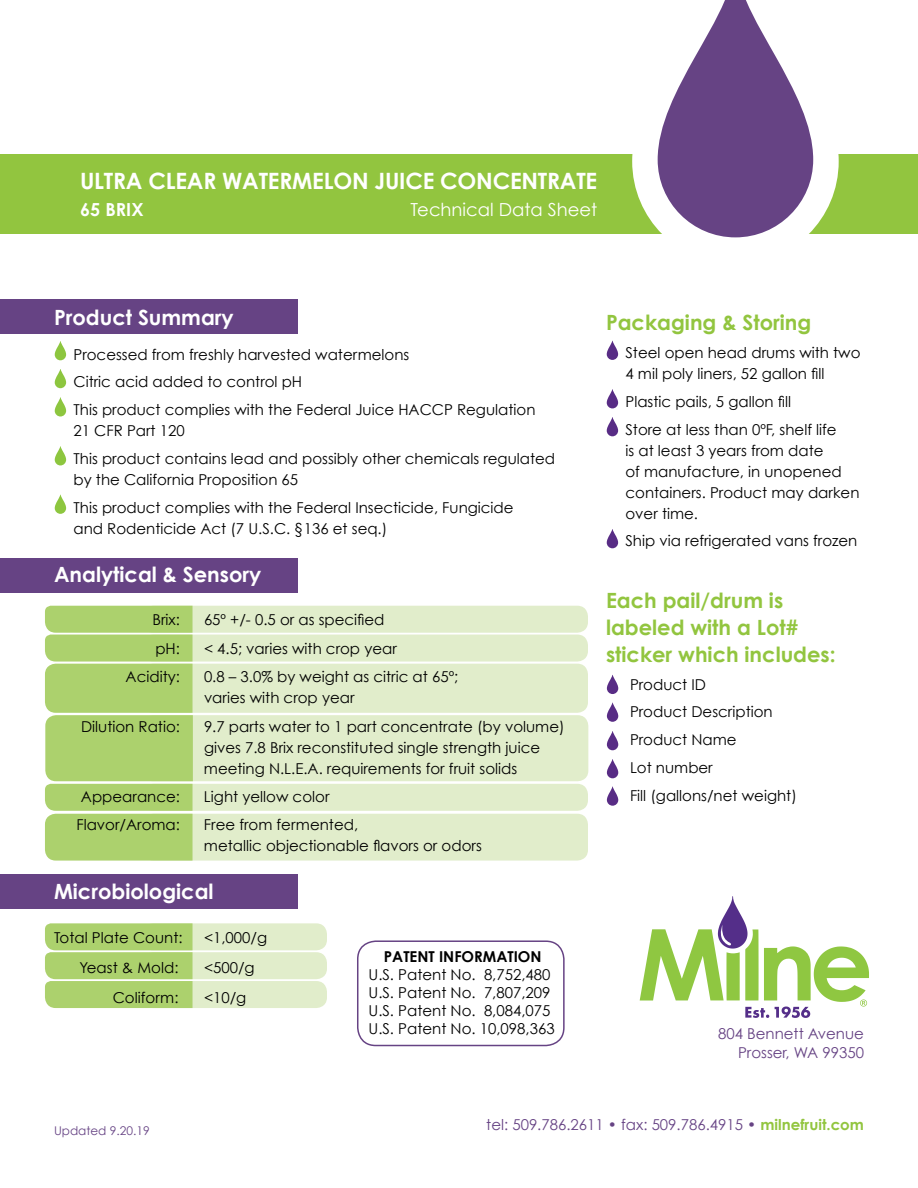
<style>
.page{position:relative;width:918px;height:1188px;background:#fff}
.page>*{position:absolute;margin:0;border:0;box-sizing:border-box;transform-origin:0 0}
.t1{font:700 22.5px "Century Gothic";letter-spacing:-.01em;color:#fff}
.t2{font:700 21px/27px "Century Gothic";color:#92c53f}
.t3{font:700 21px "Century Gothic";color:#fff}
.t4{font:18px "Century Gothic";color:#fff}
.t5{font:700 18px "Century Gothic";color:#fff}
.t6{font:15px/27.8px "Century Gothic";color:#000}
.t7{font:15px/19.5px "Century Gothic";color:#664384;text-align:right}
.t8{font:700 15px "Century Gothic";color:#000}
.t9{font:12px "Century Gothic";color:#664384}
.s1{font-weight:700;color:#92c53f}
</style>
<div class="page">
<div style="left:142px;top:923px;width:185px;height:27px;background:#e1edcb;border-radius:11px"></div>
<div style="left:142px;top:952px;width:185px;height:27px;background:#e1edcb;border-radius:11px"></div>
<div style="left:142px;top:981px;width:185px;height:27px;background:#e1edcb;border-radius:11px"></div>
<svg style="left:45px;top:923px;width:148px;height:85px;background:#b0d375"></svg>
<div style="left:142px;top:606px;width:446px;height:27px;background:#e1edcb;border-radius:11px"></div>
<div style="left:142px;top:664px;width:446px;height:49px;background:#e1edcb;border-radius:11px"></div>
<div style="left:143px;top:715px;width:445px;height:66px;background:#e1edcb;border-radius:11px"></div>
<div style="left:142px;top:635px;width:446px;height:27px;background:#e1edcb;border-radius:11px"></div>
<div style="left:142px;top:784px;width:446px;height:27px;background:#e1edcb;border-radius:11px"></div>
<div style="left:142px;top:814px;width:446px;height:47px;background:#e1edcb;border-radius:11px"></div>
<svg style="left:45px;top:606px;width:148px;height:255px;background:#b0d375"></svg>
<div style="left:0;top:874px;width:297px;height:35px;background:#664384"></div>
<div style="left:0;top:299px;width:297px;height:35px;background:#664384"></div>
<div style="left:0;top:559px;width:297px;height:34px;background:#664384"></div>
<div style="left:0;top:154px;width:918px;height:79px;background:#92c53f"></div>
<svg style="left:640px;top:896px;width:229px;height:122px"></svg>
<svg style="left:632px;top:153px;width:207px;height:85px;fill:#fff"></svg>
<svg style="left:658px;top:0;width:155px;height:237px"></svg>
<svg style="left:55px;top:341px;width:11px;height:19px"></svg>
<svg style="left:55px;top:369px;width:11px;height:19px"></svg>
<svg style="left:55px;top:397px;width:11px;height:19px"></svg>
<svg style="left:55px;top:446px;width:11px;height:19px"></svg>
<svg style="left:55px;top:495px;width:11px;height:19px"></svg>
<svg style="left:607px;top:341px;width:11px;height:19px"></svg>
<svg style="left:607px;top:389px;width:11px;height:19px"></svg>
<svg style="left:607px;top:417px;width:11px;height:19px"></svg>
<svg style="left:607px;top:529px;width:11px;height:19px"></svg>
<svg style="left:607px;top:675px;width:11px;height:19px"></svg>
<svg style="left:607px;top:703px;width:11px;height:19px"></svg>
<svg style="left:607px;top:731px;width:11px;height:19px"></svg>
<svg style="left:607px;top:759px;width:11px;height:19px"></svg>
<svg style="left:607px;top:787px;width:11px;height:19px"></svg>
<div style="left:357px;top:940px;width:208px;height:106px;border:2px solid #664384;border-radius:18px"></div>
<h1 class="t1" style="left:80px;top:167px;width:519px">ULTRA CLEAR WATERMELON JUICE CONCENTRATE</h1>
<p class="t5" style="left:80px;top:198px;width:65px">65 BRIX</p>
<p class="t4" style="left:411px;top:198px;width:188px">Technical Data Sheet</p>
<h2 class="t3" style="left:54px;top:304px;width:181px">Product Summary</h2>
<p class="t6" style="left:74px;top:340px;width:463px">Processed from freshly harvested watermelons<br>Citric acid added to control pH<br>This product complies with the Federal Juice HACCP Regulation</p>
<p class="t6" style="left:74px;top:417px;width:483px">21 CFR Part 120<br>This product contains lead and possibly other chemicals regulated</p>
<p class="t6" style="left:74px;top:465px;width:442px">by the California Proposition 65<br>This product complies with the Federal Insecticide, Fungicide</p>
<p class="t6" style="left:74px;top:514px;width:315px">and Rodenticide Act (7 U.S.C. §136 et seq.)</p>
<h2 class="t3" style="left:54px;top:561px;width:209px">Analytical &amp; Sensory</h2>
<p class="t6" style="left:153px;top:606px;width:29px">Brix:</p>
<p class="t6" style="left:204px;top:606px;width:182px">65º +/- 0.5 or as specified</p>
<p class="t6" style="left:155px;top:634px;width:26px">pH:</p>
<p class="t6" style="left:204px;top:634px;width:194px">&lt; 4.5; varies with crop year</p>
<p class="t6" style="left:126px;top:663px;width:56px">Acidity:</p>
<p class="t6" style="left:204px;top:666px;width:256px;line-height:21px">0.8 – 3.0% by weight as citric at 65º; varies with crop year</p>
<p class="t6" style="left:81px;top:712px;width:100px">Dilution Ratio:</p>
<p class="t6" style="left:204px;top:715px;width:362px;line-height:21px">9.7 parts water to 1 part concentrate (by volume) gives 7.8 Brix reconstituted single strength juice meeting N.L.E.A. requirements for fruit solids</p>
<p class="t6" style="left:81px;top:782px;width:101px">Appearance:</p>
<p class="t6" style="left:204px;top:782px;width:127px">Light yellow color</p>
<p class="t6" style="left:76px;top:811px;width:105px">Flavor/Aroma:</p>
<p class="t6" style="left:204px;top:814px;width:279px;line-height:21px">Free from fermented,<br>metallic objectionable flavors or odors</p>
<h2 class="t3" style="left:54px;top:879px;width:161px">Microbiological</h2>
<p class="t6" style="left:54px;top:923px;width:130px">Total Plate Count:</p>
<p class="t6" style="left:204px;top:923px;width:65px">&lt;1,000/g</p>
<p class="t6" style="left:79px;top:953px;width:101px">Yeast &amp; Mold:</p>
<p class="t6" style="left:204px;top:953px;width:52px">&lt;500/g</p>
<p class="t6" style="left:113px;top:983px;width:67px">Coliform:</p>
<p class="t6" style="left:204px;top:983px;width:44px">&lt;10/g</p>
<p class="t8" style="left:384px;top:947px;width:159px">PATENT INFORMATION</p>
<p class="t6" style="left:369px;top:966px;width:188px;line-height:18px">U.S. Patent No. 8,752,480<br>U.S. Patent No. 7,807,209<br>U.S. Patent No. 8,084,075<br>U.S. Patent No. 10,098,363</p>
<h2 class="t2" style="left:606px;top:309px;width:207px">Packaging &amp; Storing</h2>
<p class="t6" style="left:626px;top:342px;width:237px;line-height:21px">Steel open head drums with two<br>4 mil poly liners, 52 gallon fill</p>
<p class="t6" style="left:626px;top:387px;width:213px">Plastic pails, 5 gallon fill<br>Store at less than 0ºF, shelf life</p>
<p class="t6" style="left:626px;top:439px;width:236px;line-height:21px">is at least 3 years from date<br>of manufacture, in unopened containers. Product may darken over time.</p>
<p class="t6" style="left:626px;top:527px;width:233px">Ship via refrigerated vans frozen</p>
<h2 class="t2" style="left:606px;top:586px;width:231px">Each pail/drum is labeled with a Lot# sticker which includes:</h2>
<p class="t6" style="left:630px;top:670px;width:168px">Product ID<br>Product Description<br>Product Name<br>Lot number<br>Fill (gallons/net weight)</p>
<p class="t7" style="left:718px;top:1023px;width:147px">804 Bennett Avenue<br>Prosser, WA 99350</p>
<p class="t9" style="left:54px;top:1123px;width:97px">Updated 9.20.19</p>
<p class="t7" style="left:486px;top:1115px;width:379px">tel: 509.786.2611 • fax: 509.786.4915 • <span class="s1">milnefruit.com</span></p>
</div>
